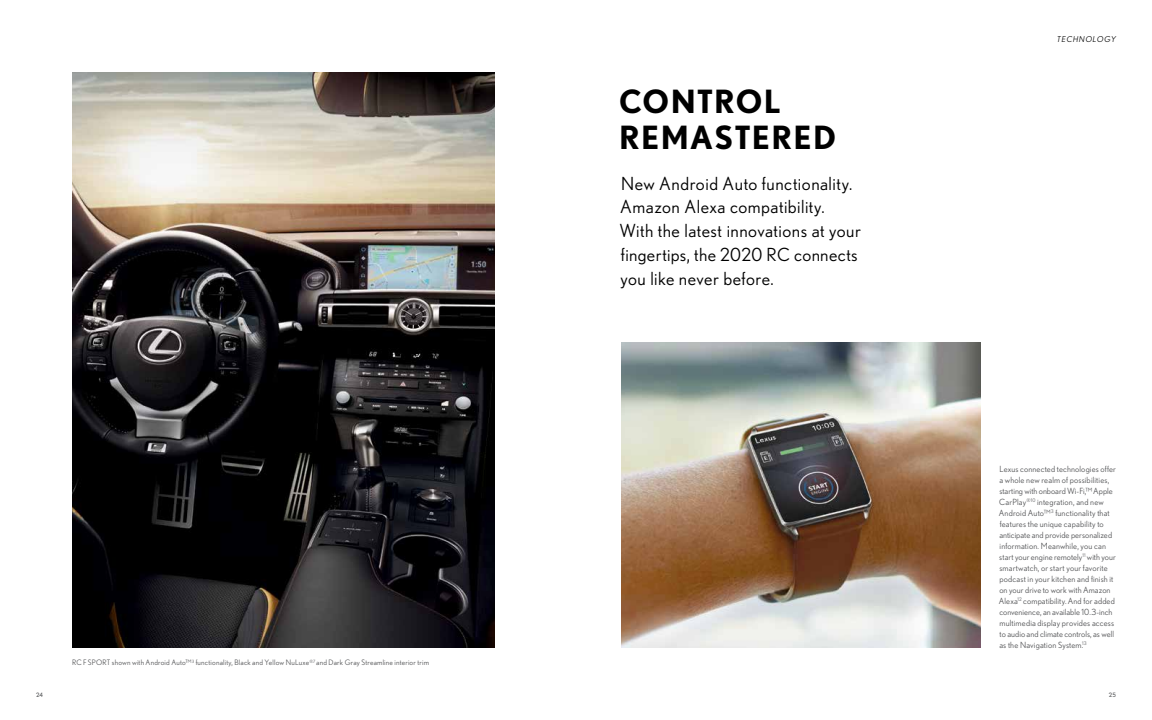
<style>
.page{position:relative;width:1152px;height:720px;background:#fff}
.page>*{position:absolute;margin:0;border:0;box-sizing:border-box;transform-origin:0 0}
.t1{font:700 32px/36px "Nobel";letter-spacing:.04em;color:#000}
.t2{font:18px/24px "Nobel";letter-spacing:.025em;color:#000}
.t3{font:8.5px/11px "Nobel";letter-spacing:.015em;color:#58595b}
.t4{font:italic 8px "Nobel";letter-spacing:.1em;color:#000}
.t5{font:7.5px "Nobel";letter-spacing:.025em;color:#58595b}
.t6{font:6px "Nobel";color:#58595b}
</style>
<div class="page">
<img style="left:72px;top:72px;width:423px;height:576px">
<img style="left:621px;top:342px;width:360px;height:306px">
<p class="t5" style="left:72px;top:658px;width:359px">RC F SPORT shown with Android Auto™<sup>3</sup> functionality, Black and Yellow NuLuxe<sup>®7</sup> and Dark Gray Streamline interior trim</p>
<h1 class="t1" style="left:619px;top:84px;width:218px">CONTROL<br>REMASTERED</h1>
<h2 class="t2" style="left:619px;top:171px;width:243px">New Android Auto functionality.<br>Amazon Alexa compatibility.<br>With the latest innovations at your fingertips, the 2020 RC connects you like never before.</h2>
<p class="t4" style="left:1057px;top:34px;width:60px">TECHNOLOGY</p>
<p class="t3" style="left:999px;top:463px;width:119px">Lexus connected technologies offer a whole new realm of possibilities, starting with onboard Wi-Fi,™ Apple CarPlay<sup>®10</sup> integration, and new Android Auto™<sup>3</sup> functionality that features the unique capability to anticipate and provide personalized information. Meanwhile, you can start your engine remotely<sup>11</sup> with your smartwatch, or start your favorite podcast in your kitchen and finish it on your drive to work with Amazon Alexa<sup>12</sup> compatibility. And for added convenience, an available 10.3-inch multimedia display provides access to audio and climate controls, as well as the Navigation System.<sup>13</sup></p>
<p class="t6" style="left:36px;top:692px;width:8px">24</p>
<p class="t6" style="left:1109px;top:692px;width:9px">25</p>
</div>
